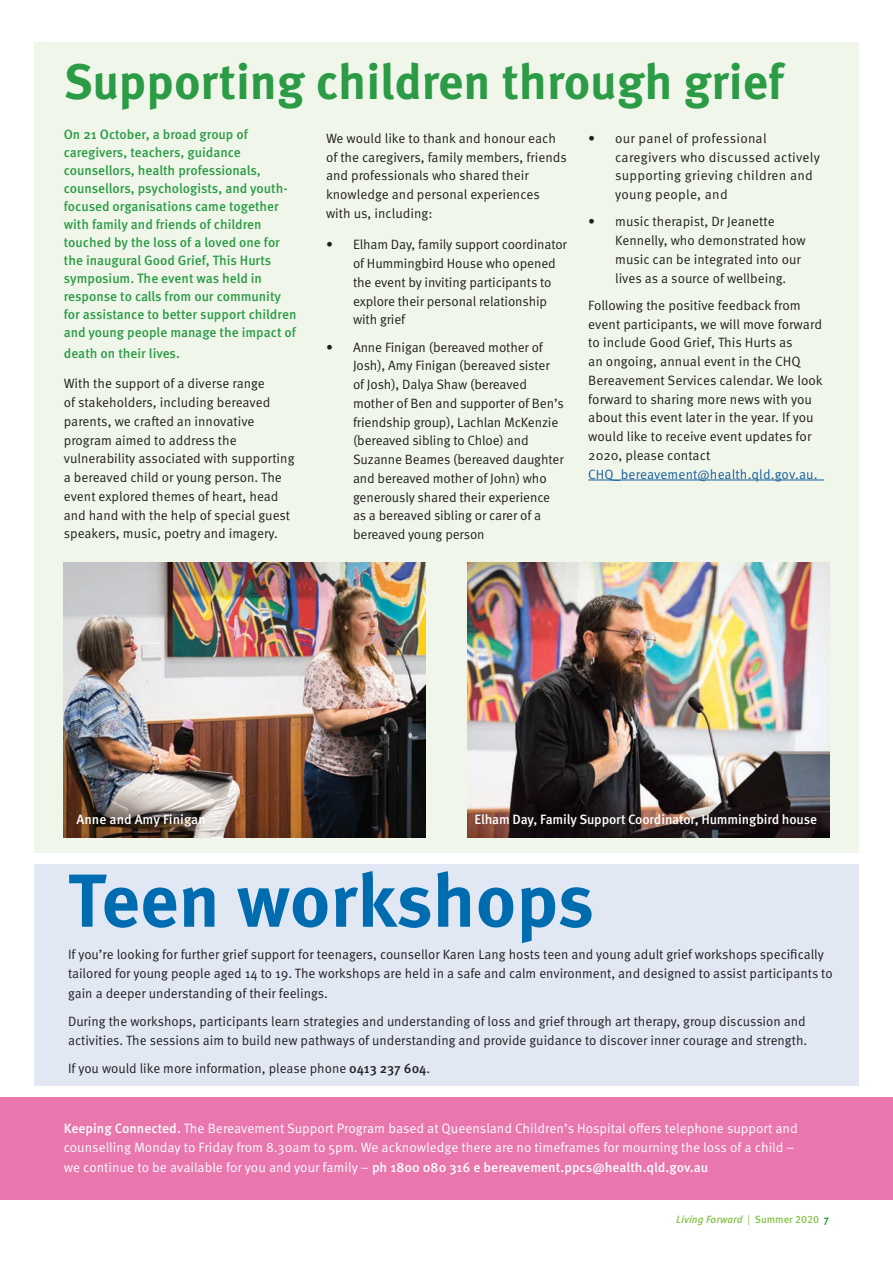
<style>
.page{position:relative;width:893px;height:1263px;background:#fff}
.page>*{position:absolute;margin:0;border:0;box-sizing:border-box;transform-origin:0 0}
.LivingF_Body_copy{font:700 75px "Meta OT";color:#006cb0}
.LivingF_artticle_hea{font:700 49.5px "Meta OT";color:#2b9b46}
.LivingF_Body_copy-2{font:13.5px/18.8px "Meta OT Norm";color:#231f20}
.LivingF_intro_para{font:500 13.5px/18px "Meta OT";color:#2b9b46}
.LivingF_Body_copy-3{font:13.5px/19.5px "Meta OT Norm";color:#fff}
.LivingF_Body_copy-4{font:13.5px/18.8px "Meta OT Norm";letter-spacing:.02em;color:#231f20}
.LivingF_Body_copy-5{font:500 13.5px "Meta OT";letter-spacing:-.01em;color:#fff}
.t1{font:italic 500 10.5px "Meta OT";color:#83c447}
.s1{color:#175d9e}
.s2{font-family:"Meta OT";font-weight:500}
.s3{font-family:"Meta OT Norm";font-weight:400;font-style:normal}
.s4{font-style:normal}
.s5{font-weight:700;font-style:normal;color:#2b9b46}
</style>
<div class="page">
<div style="left:34px;top:43px;width:825px;height:810px;background:#f0f7ea"></div>
<div style="left:34px;top:864px;width:825px;height:222px;background:#e1e8f4"></div>
<div style="left:0;top:1097px;width:893px;height:102px;background:#ea76ae"></div>
<hr style="left:588px;top:480px;width:236px;height:1px;background:#175d9e">
<img style="left:468px;top:563px;width:361px;height:274px">
<img style="left:64px;top:563px;width:361px;height:274px">
<p class="LivingF_artticle_hea" style="left:64px;top:52px;width:721px">Supporting children through grief</p>
<p class="LivingF_intro_para" style="left:64px;top:126px;width:234px">On 21 October, a broad group of caregivers, teachers, guidance counsellors, health professionals, counsellors, psychologists, and youth&shy;focused organisations came together with family and friends of children touched by the loss of a loved one for the inaugural Good Grief, This Hurts symposium. The event was held in response to calls from our community for assistance to better support children and young people manage the impact of</p>
<p class="LivingF_intro_para" style="left:64px;top:345px;width:118px">death on their lives.</p>
<p class="LivingF_Body_copy-2" style="left:64px;top:375px;width:232px">With the support of a diverse range<br>of stakeholders, including bereaved parents, we crafted an innovative program aimed to address the vulnerability associated with supporting a bereaved child or young person. The event explored themes of heart, head and hand with the help of special guest speakers, music, poetry and imagery.</p>
<p class="LivingF_Body_copy-2" style="left:326px;top:129px;width:242px">We would like to thank and honour each of the caregivers, family members, friends and professionals who shared their knowledge and personal experiences with us, including:</p>
<p class="LivingF_Body_copy-2" style="left:353px;top:236px;width:215px;text-indent:-27px">• Elham Day, family support coordinator of Hummingbird House who opened the event by inviting participants to explore their personal relationship with grief</p>
<p class="LivingF_Body_copy-2" style="left:353px;top:338px;width:212px;text-indent:-27px">• Anne Finigan (bereaved mother of Josh), Amy Finigan (bereaved sister of Josh), Dalya Shaw (bereaved mother of Ben and supporter of Ben’s friendship group), Lachlan McKenzie (bereaved sibling to Chloe) and Suzanne Beames (bereaved daughter and bereaved mother of John) who generously shared their experience as a bereaved sibling or carer of a bereaved young person</p>
<p class="LivingF_Body_copy-4" style="left:615px;top:129px;width:206px;text-indent:-27px">• our panel of professional caregivers who discussed actively supporting grieving children and young people, and</p>
<p class="LivingF_Body_copy-2" style="left:615px;top:213px;width:192px;text-indent:-27px">• music therapist, Dr Jeanette<br>Kennelly, who demonstrated how music can be integrated into our lives as a source of wellbeing.</p>
<p class="LivingF_Body_copy-2" style="left:588px;top:296px;width:236px">Following the positive feedback from event participants, we will move forward to include Good Grief, This Hurts as<br>an ongoing, annual event in the CHQ Bereavement Services calendar. We look forward to sharing more news with you about this event later in the year. If you would like to receive event updates for 2020, please contact <span class="s1">CHQ_bereavement@health.qld.gov.au.</span></p>
<p class="LivingF_Body_copy-5" style="left:77px;top:811px;width:131px">Anne and Amy Finigan</p>
<p class="LivingF_Body_copy-5" style="left:475px;top:811px;width:344px">Elham Day, Family Support Coordinator, Hummingbird house</p>
<p class="LivingF_Body_copy" style="left:68px;top:856px;width:528px">Teen workshops</p>
<p class="LivingF_Body_copy-2" style="left:68px;top:945px;width:766px;line-height:19.5px">If you’re looking for further grief support for teenagers, counsellor Karen Lang hosts teen and young adult grief workshops specifically tailored for young people aged 14 to 19. The workshops are held in a safe and calm environment, and designed to assist participants to gain a deeper understanding of their feelings.</p>
<p class="LivingF_Body_copy-2" style="left:68px;top:1012px;width:741px;line-height:19.5px">During the workshops, participants learn strategies and understanding of loss and grief through art therapy, group discussion and activities. The sessions aim to build new pathways of understanding and provide guidance to discover inner courage and strength.</p>
<p class="LivingF_Body_copy-2" style="left:68px;top:1060px;width:364px">If you would like more information, please phone <span class="s2">0413 237 604</span>.</p>
<p class="LivingF_Body_copy-3" style="left:64px;top:1119px;width:735px"><span class="s2">Keeping Connected.</span> The Bereavement Support Program based at Queensland Children’s Hospital offers telephone support and counselling Monday to Friday from 8.30am to 5pm. We acknowledge there are no timeframes for mourning the loss of a child – we continue to be available for you and your family – <span class="s2">ph 1800 080 316 e bereavement.ppcs@health.qld.gov.au</span></p>
<p class="t1" style="left:676px;top:1212px;width:154px">Living Forward <span class="s3">|</span> <span class="s4">Summer 2020</span> <span class="s5">7</span></p>
</div>
